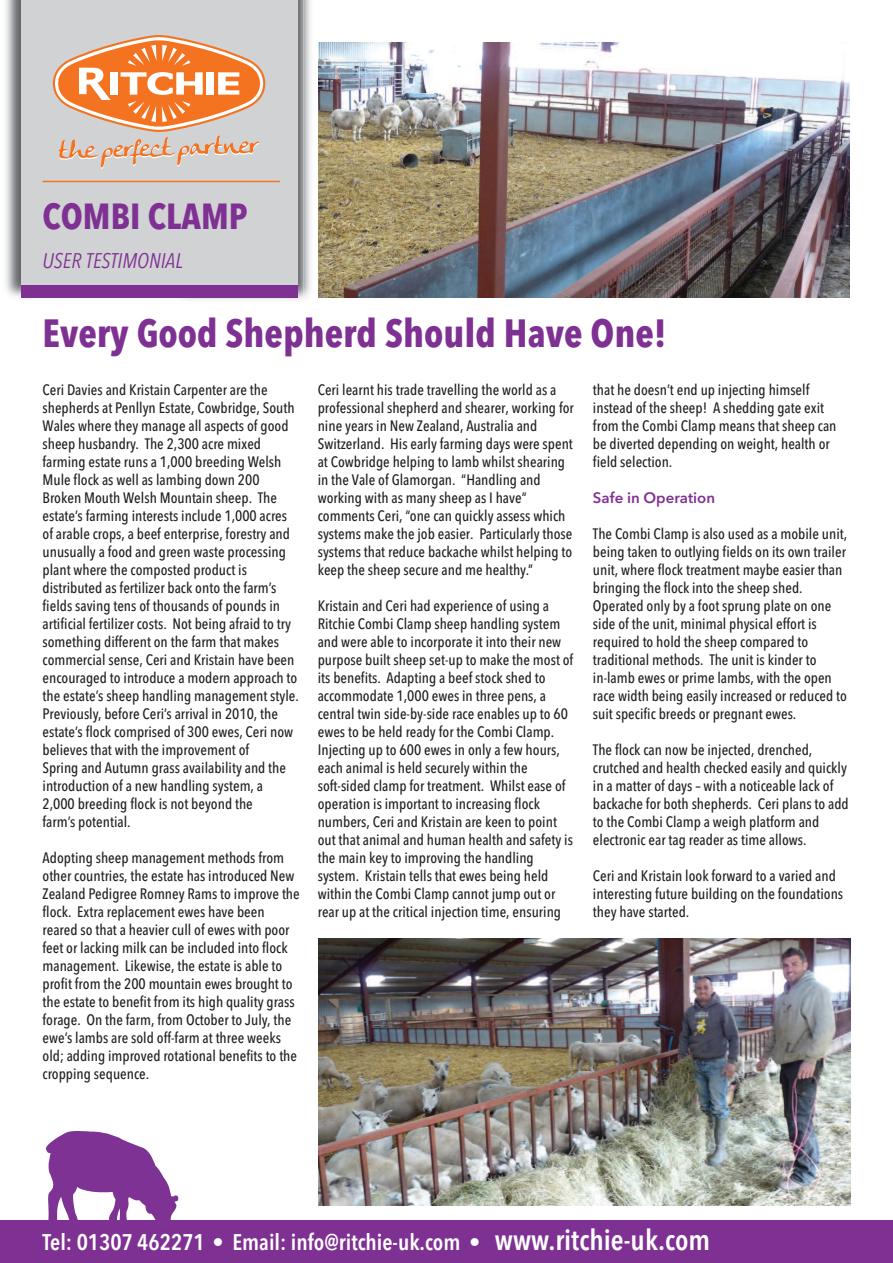
<style>
.page{position:relative;width:893px;height:1263px;background:#fff}
.page>*{position:absolute;margin:0;border:0;box-sizing:border-box;transform-origin:0 0}
.t1{font:700 39px "Avenir Next Condensed";color:#7f3193}
.t2{font:700 36px "Avenir Next Condensed";color:#7f3193}
.t3{font:600 22.5px "Avenir Next Condensed";color:#fff}
.t4{font:italic 21px "Avenir Next Condensed";color:#7f3193}
.t5{font:500 15px/18px "Avenir Next Condensed";color:#231f20}
.t6{font:600 15px "Avenir Next";color:#7f3193}
.s1{font-size:28.65px}
</style>
<div class="page">
<div style="left:0;top:1220px;width:893px;height:43px;background:#7f3193"></div>
<img style="left:304px;top:0;width:7px;height:297px">
<img style="left:5px;top:0;width:299px;height:300px">
<div style="left:21px;top:0;width:277px;height:285px;background:#d1d2d4"></div>
<div style="left:21px;top:285px;width:277px;height:13px;background:#7f3193"></div>
<svg style="left:53px;top:35px;width:212px;height:134px"></svg>
<hr style="left:43px;top:181px;width:237px;height:1px;background:#f47523">
<img style="left:319px;top:43px;width:531px;height:255px">
<svg style="left:45px;top:1131px;width:134px;height:89px"></svg>
<img style="left:319px;top:938px;width:531px;height:267px">
<h2 class="t2" style="left:42px;top:194px;width:207px">COMBI CLAMP</h2>
<h3 class="t4" style="left:42px;top:248px;width:142px">USER TESTIMONIAL</h3>
<h1 class="t1" style="left:43px;top:310px;width:626px">Every Good Shepherd Should Have One!</h1>
<p class="t5" style="left:43px;top:381px;width:258px">Ceri Davies and Kristain Carpenter are the shepherds at Penllyn Estate, Cowbridge, South Wales where they manage all aspects of good sheep husbandry. The 2,300 acre mixed farming estate runs a 1,000 breeding Welsh Mule flock as well as lambing down 200<br>Broken Mouth Welsh Mountain sheep. The estate’s farming interests include 1,000 acres of arable crops, a beef enterprise, forestry and unusually a food and green waste processing plant where the composted product is distributed as fertilizer back onto the farm’s fields saving tens of thousands of pounds in artificial fertilizer costs. Not being afraid to try something different on the farm that makes commercial sense, Ceri and Kristain have been encouraged to introduce a modern approach to the estate’s sheep handling management style.<br>Previously, before Ceri’s arrival in 2010, the estate’s flock comprised of 300 ewes, Ceri now believes that with the improvement of<br>Spring and Autumn grass availability and the introduction of a new handling system, a 2,000 breeding flock is not beyond the<br>farm’s potential.</p>
<p class="t5" style="left:43px;top:849px;width:259px">Adopting sheep management methods from other countries, the estate has introduced New Zealand Pedigree Romney Rams to improve the flock. Extra replacement ewes have been reared so that a heavier cull of ewes with poor feet or lacking milk can be included into flock management. Likewise, the estate is able to profit from the 200 mountain ewes brought to the estate to benefit from its high quality grass forage. On the farm, from October to July, the ewe’s lambs are sold off-farm at three weeks old; adding improved rotational benefits to the cropping sequence.</p>
<p class="t5" style="left:593px;top:381px;width:245px">that he doesn’t end up injecting himself instead of the sheep! A shedding gate exit from the Combi Clamp means that sheep can be diverted depending on weight, health or field selection.</p>
<p class="t6" style="left:593px;top:489px;width:124px">Safe in Operation</p>
<p class="t5" style="left:593px;top:525px;width:256px">The Combi Clamp is also used as a mobile unit, being taken to outlying fields on its own trailer unit, where flock treatment maybe easier than bringing the flock into the sheep shed.<br>Operated only by a foot sprung plate on one side of the unit, minimal physical effort is required to hold the sheep compared to traditional methods. The unit is kinder to in-lamb ewes or prime lambs, with the open race width being easily increased or reduced to suit specific breeds or pregnant ewes.</p>
<p class="t5" style="left:593px;top:741px;width:257px">The flock can now be injected, drenched, crutched and health checked easily and quickly in a matter of days – with a noticeable lack of backache for both shepherds. Ceri plans to add to the Combi Clamp a weigh platform and electronic ear tag reader as time allows.</p>
<p class="t5" style="left:593px;top:867px;width:252px">Ceri and Kristain look forward to a varied and interesting future building on the foundations they have started.</p>
<p class="t5" style="left:318px;top:381px;width:258px">Ceri learnt his trade travelling the world as a professional shepherd and shearer, working for nine years in New Zealand, Australia and Switzerland. His early farming days were spent at Cowbridge helping to lamb whilst shearing in the Vale of Glamorgan. “Handling and working with as many sheep as I have” comments Ceri, “one can quickly assess which systems make the job easier. Particularly those systems that reduce backache whilst helping to keep the sheep secure and me healthy.”</p>
<p class="t5" style="left:318px;top:597px;width:257px">Kristain and Ceri had experience of using a Ritchie Combi Clamp sheep handling system and were able to incorporate it into their new purpose built sheep set-up to make the most of its benefits. Adapting a beef stock shed to accommodate 1,000 ewes in three pens, a central twin side-by-side race enables up to 60 ewes to be held ready for the Combi Clamp.<br>Injecting up to 600 ewes in only a few hours, each animal is held securely within the soft-sided clamp for treatment. Whilst ease of operation is important to increasing flock numbers, Ceri and Kristain are keen to point out that animal and human health and safety is the main key to improving the handling system. Kristain tells that ewes being held within the Combi Clamp cannot jump out or rear up at the critical injection time, ensuring</p>
<h3 class="t3" style="left:43px;top:1228px;width:669px">Tel: 01307 462271 • Email: info@ritchie-uk.com • <span class="s1">www.ritchie-uk.com</span></h3>
</div>
